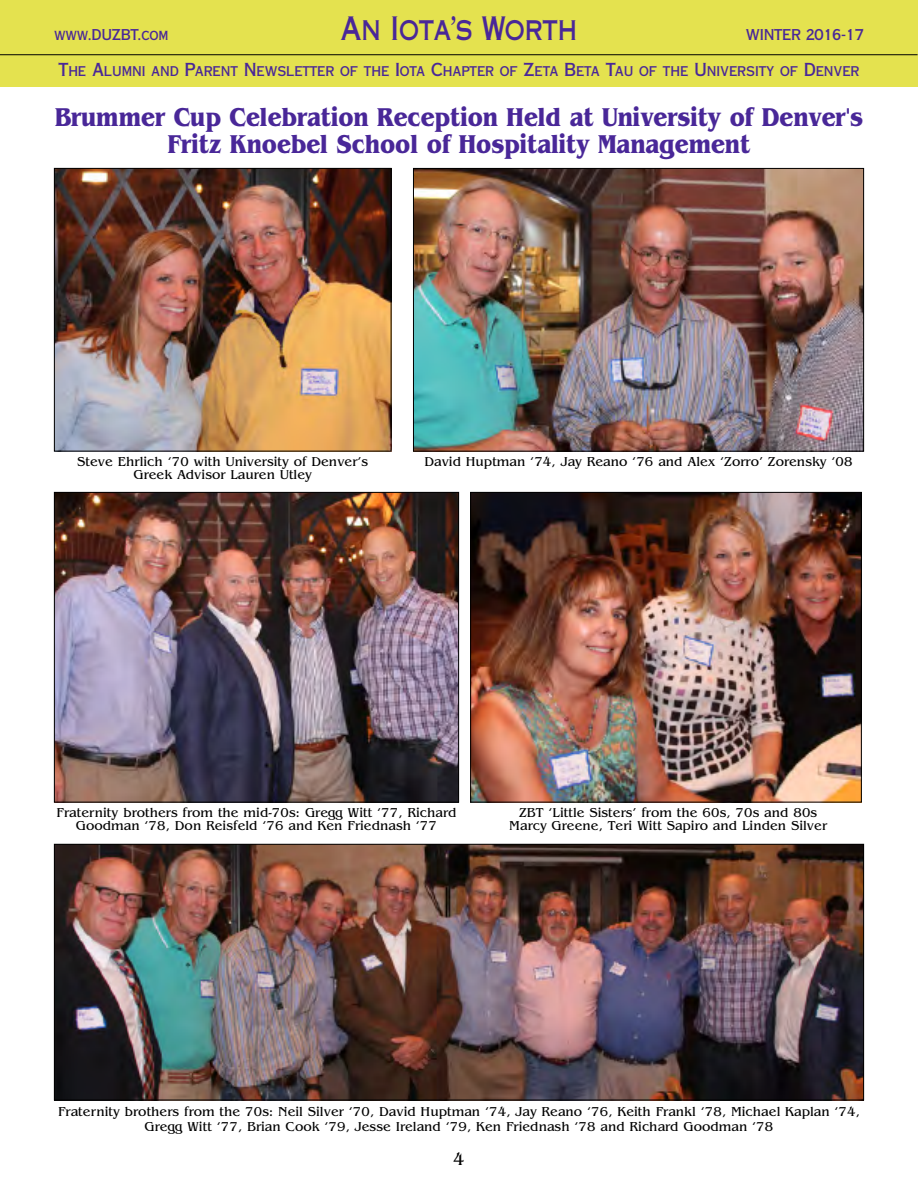
<style>
.page{position:relative;width:918px;height:1188px;background:#fff}
.page>*{position:absolute;margin:0;border:0;box-sizing:border-box;transform-origin:0 0}
.t1{font:32.4px "Copperplate Thirty One AB";letter-spacing:-.025em;color:#492798;scale:.74 1}
.t2{font:700 27px/27px "Benguiat";color:#492798;text-align:center;scale:.85 1}
.t3{font:18px "Benguiat";color:#000}
.t4{font:15px "Copperplate Thirty AB";letter-spacing:-.02em;color:#492798}
.t5{font:13.5px/13.5px "Benguiat";color:#000;text-align:center}
.t6{font:13.5px "Copperplate Thirty AB";letter-spacing:-.01em;color:#492798}
.s1{font-size:18px}
</style>
<div class="page">
<div style="left:0;top:0;width:918px;height:87px;background:#e4e24f"></div>
<hr style="left:0;top:54px;width:918px;height:1px;background:#000">
<img style="left:56px;top:170px;width:334px;height:280px">
<div style="left:54px;top:168px;width:338px;height:284px;border:1px solid #000"></div>
<img style="left:56px;top:846px;width:806px;height:252px">
<div style="left:54px;top:844px;width:810px;height:256px;border:1px solid #000"></div>
<img style="left:415px;top:170px;width:447px;height:280px">
<div style="left:413px;top:168px;width:451px;height:284px;border:1px solid #000"></div>
<img style="left:472px;top:494px;width:388px;height:307px">
<div style="left:470px;top:492px;width:392px;height:311px;border:1px solid #000"></div>
<img style="left:56px;top:494px;width:401px;height:306px">
<div style="left:54px;top:492px;width:405px;height:310px;border:1px solid #000"></div>
<h1 class="t1" style="left:340px;top:17px;width:322px">An Iota’s Worth</h1>
<p class="t4" style="left:746px;top:30px;width:120px">WINTER 2016-17</p>
<p class="t6" style="left:58px;top:66px;width:803px"><span class="s1">T</span>HE <span class="s1">A</span>LUMNI AND <span class="s1">P</span>ARENT <span class="s1">N</span>EWSLETTER OF THE <span class="s1">I</span>OTA <span class="s1">C</span>HAPTER OF <span class="s1">Z</span>ETA <span class="s1">B</span>ETA <span class="s1">T</span>AU OF THE <span class="s1">U</span>NIVERSITY OF <span class="s1">D</span>ENVER</p>
<p class="t4" style="left:54px;top:30px;width:116px">www.DUZBT.com</p>
<h2 class="t2" style="left:55px;top:103px;width:952px">Brummer Cup Celebration Reception Held at University of Denver's<br>Fritz Knoebel School of Hospitality Management</h2>
<p class="t5" style="left:77px;top:454px;width:293px">Steve Ehrlich ‘70 with University of Denver’s<br>Greek Advisor Lauren Utley</p>
<p class="t5" style="left:424px;top:454px;width:430px">David Huptman ‘74, Jay Reano ‘76 and Alex ‘Zorro’ Zorensky ‘08</p>
<p class="t5" style="left:57px;top:806px;width:402px">Fraternity brothers from the mid-70s: Gregg Witt ‘77, Richard<br>Goodman ‘78, Don Reisfeld ‘76 and Ken Friednash ‘77</p>
<p class="t5" style="left:509px;top:806px;width:319px">ZBT ‘Little Sisters’ from the 60s, 70s and 80s<br>Marcy Greene, Teri Witt Sapiro and Linden Silver</p>
<p class="t5" style="left:58px;top:1104px;width:804px;line-height:15px">Fraternity brothers from the 70s: Neil Silver ‘70, David Huptman ‘74, Jay Reano ‘76, Keith Frankl ‘78, Michael Kaplan ‘74,<br>Gregg Witt ‘77, Brian Cook ‘79, Jesse Ireland ‘79, Ken Friednash ‘78 and Richard Goodman ‘78</p>
<h3 class="t3" style="left:453px;top:1148px;width:13px">4</h3>
</div>
